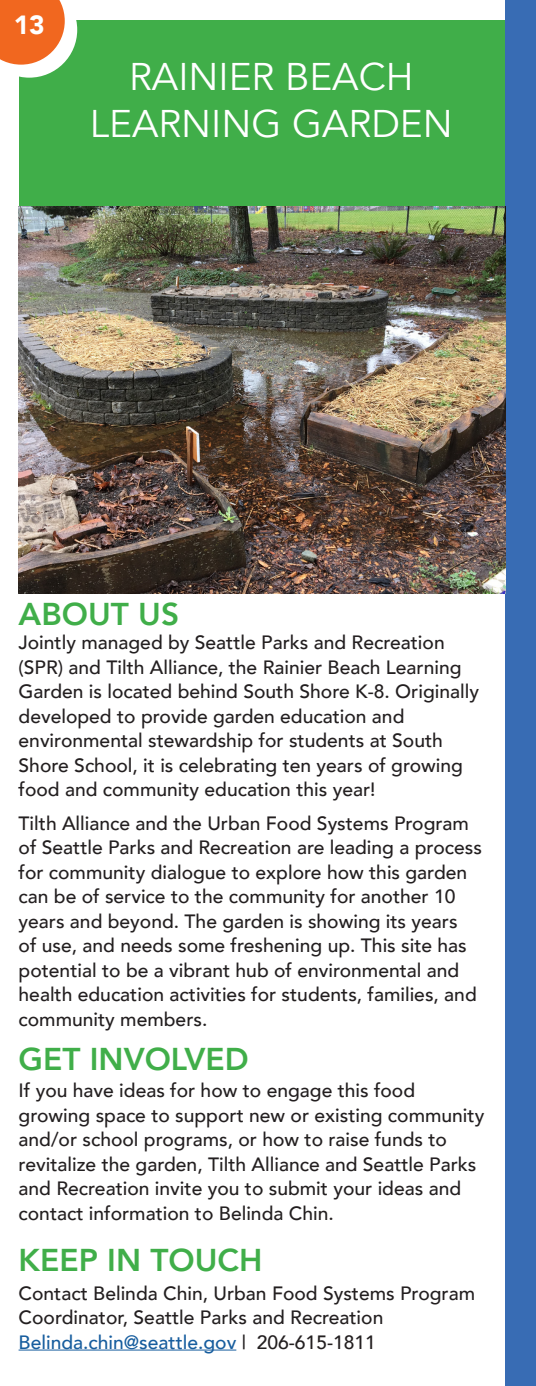
<style>
.page{position:relative;width:536px;height:1386px;background:#fff}
.page>*{position:absolute;margin:0;border:0;box-sizing:border-box;transform-origin:0 0}
.t1{font:38.5px "Avenir";color:#fff}
.t2{font:800 31.5px "Avenir";color:#40ae49}
.t3{font:900 26.25px "Avenir";color:#fff}
.t4{font:500 19.25px/24.5px "Avenir";color:#231f20}
.t5{font:500 19.25px "Avenir";color:#175d9e}
.s1{color:#231f20}
</style>
<div class="page">
<div style="left:19px;top:20px;width:517px;height:187px;background:#40ae49"></div>
<svg style="left:0;top:0;width:77px;height:78px"></svg>
<div style="left:505px;top:0;width:31px;height:1386px;background:#386cb4"></div>
<hr style="left:19px;top:1350px;width:217px;height:1px;background:#175d9e">
<img style="left:19px;top:207px;width:486px;height:387px">
<p class="t3" style="left:14px;top:2px;width:33px">13</p>
<p class="t1" style="left:129px;top:54px;width:286px">RAINIER BEACH</p>
<p class="t1" style="left:90px;top:100px;width:364px">LEARNING GARDEN</p>
<p class="t2" style="left:19px;top:590px;width:162px">ABOUT US</p>
<p class="t4" style="left:19px;top:629px;width:461px">Jointly managed by Seattle Parks and Recreation (SPR) and Tilth Alliance, the Rainier Beach Learning Garden is located behind South Shore K-8. Originally developed to provide garden education and environmental stewardship for students at South Shore School, it is celebrating ten years of growing food and community education this year!</p>
<p class="t4" style="left:19px;top:810px;width:464px">Tilth Alliance and the Urban Food Systems Program of Seattle Parks and Recreation are leading a process for community dialogue to explore how this garden can be of service to the community for another 10 years and beyond. The garden is showing its years<br>of use, and needs some freshening up. This site has potential to be a vibrant hub of environmental and health education activities for students, families, and community members.</p>
<p class="t2" style="left:19px;top:1035px;width:231px">GET INVOLVED</p>
<p class="t4" style="left:19px;top:1077px;width:467px">If you have ideas for how to engage this food growing space to support new or existing community and/or school programs, or how to raise funds to revitalize the garden, Tilth Alliance and Seattle Parks and Recreation invite you to submit your ideas and contact information to Belinda Chin.</p>
<p class="t2" style="left:19px;top:1235px;width:245px">KEEP IN TOUCH</p>
<p class="t4" style="left:19px;top:1280px;width:458px">Contact Belinda Chin, Urban Food Systems Program<br>Coordinator, Seattle Parks and Recreation</p>
<p class="t5" style="left:19px;top:1325px;width:359px">Belinda.chin@seattle.gov <span class="s1">| 206-615-1811</span></p>
</div>
